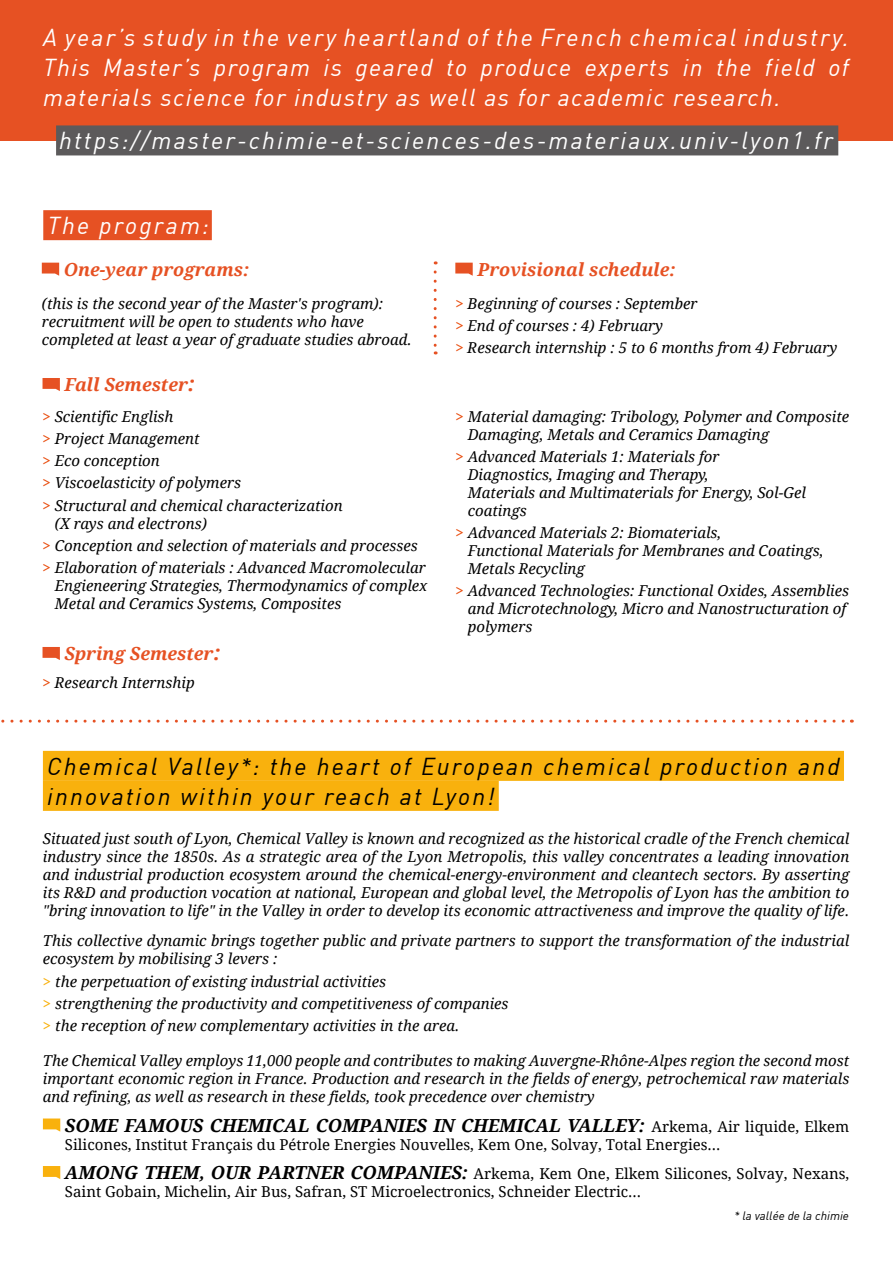
<style>
.page{position:relative;width:893px;height:1263px;background:#fff}
.page>*{position:absolute;margin:0;border:0;box-sizing:border-box;transform-origin:0 0}
.t1{font:italic 24px/30px "DIN";letter-spacing:.085em;color:#fff;text-align:justify}
.t2{font:italic 24px/30px "DIN";letter-spacing:.09em;color:#000}
.t3{font:italic 700 18px "Droid Serif";color:#000}
.t4{font:italic 700 18px "Droid Serif";color:#e65123}
.t5{font:italic 15px/18px "Droid Serif";color:#000}
.t6{font:15px/29.5px "Droid Serif";color:#000}
.t7{font:italic 12px "DIN";color:#000}
.s1{font-size:21px}
.s2{font-weight:700;font-style:normal;color:#e94e0f}
.s3{font-weight:700;font-style:normal;color:#f9b10d}
.s4{font-weight:400;font-style:normal;font-size:15px}
.s5{font-weight:700;font-style:italic;font-size:18px}
</style>
<div class="page">
<div style="left:0;top:0;width:893px;height:140px;background:#e65123"></div>
<svg style="left:43px;top:378px;width:17px;height:13px"></svg>
<svg style="left:43px;top:647px;width:17px;height:13px"></svg>
<svg style="left:455px;top:263px;width:18px;height:13px"></svg>
<svg style="left:42px;top:263px;width:17px;height:13px"></svg>
<svg style="left:434px;top:272px;width:3px;height:82px"></svg>
<div style="left:43px;top:210px;width:169px;height:30px;background:#e65123"></div>
<svg style="left:1px;top:720px;width:851px;height:3px"></svg>
<div style="left:56px;top:125px;width:782px;height:30px;background:#5c5a5b"></div>
<svg style="left:43px;top:1118px;width:17px;height:13px"></svg>
<svg style="left:43px;top:1166px;width:17px;height:13px"></svg>
<div style="left:43px;top:751px;width:801px;height:30px;background:#f9b10d"></div>
<div style="left:43px;top:781px;width:456px;height:30px;background:#f9b10d"></div>
<h1 class="t1" style="left:43px;top:22px;width:807px">A year’s study in the very heartland of the French chemical industry.<br>This Master’s program is geared to produce experts in the field of materials science for industry as well as for academic research.</h1>
<h1 class="t1" style="left:59px;top:125px;width:775px">https://master-chimie-et-sciences-des-materiaux.univ-lyon1.fr</h1>
<h1 class="t1" style="left:48px;top:210px;width:163px">The program:</h1>
<p class="t4" style="left:64px;top:259px;width:187px">One-year programs:</p>
<p class="t5" style="left:42px;top:294px;width:371px">(this is the second year of the Master's program): recruitment will be open to students who have completed at least a year of graduate studies abroad.</p>
<p class="t4" style="left:65px;top:374px;width:132px">Fall Semester<span class="s1">:</span></p>
<p class="t5" style="left:43px;top:405px;width:302px;line-height:22.2px"><span class="s2">&gt;</span> Scientific English<br><span class="s2">&gt;</span> Project Management<br><span class="s2">&gt;</span> Eco conception<br><span class="s2">&gt;</span> Viscoelasticity of polymers<br><span class="s2">&gt;</span> Structural and chemical characterization</p>
<p class="t5" style="left:43px;top:512px;width:385px;line-height:22.2px;text-indent:12px">(X rays and electrons)<br><span class="s2">&gt;</span> Conception and selection of materials and processes <span class="s2">&gt;</span> Elaboration of materials : Advanced Macromolecular</p>
<p class="t5" style="left:55px;top:577px;width:374px">Engieneering Strategies, Thermodynamics of complex<br>Metal and Ceramics Systems, Composites</p>
<p class="t4" style="left:65px;top:643px;width:158px">Spring Semester<span class="s1">:</span></p>
<p class="t5" style="left:43px;top:674px;width:154px"><span class="s2">&gt;</span> Research Internship</p>
<p class="t4" style="left:477px;top:259px;width:200px">Provisional schedule:</p>
<p class="t5" style="left:455px;top:292px;width:383px;line-height:22.2px"><span class="s2">&gt;</span> Beginning of courses : September<br><span class="s2">&gt;</span> End of courses : 4) February<br><span class="s2">&gt;</span> Research internship : 5 to 6 months from 4) February</p>
<p class="t5" style="left:468px;top:407px;width:383px;text-indent:-12px"><span class="s2">&gt;</span> Material damaging: Tribology, Polymer and Composite<br>Damaging, Metals and Ceramics Damaging</p>
<p class="t5" style="left:468px;top:448px;width:340px;text-indent:-12px"><span class="s2">&gt;</span> Advanced Materials 1: Materials for Diagnostics, Imaging and Therapy,<br>Materials and Multimaterials for Energy, Sol-Gel coatings</p>
<p class="t5" style="left:468px;top:524px;width:357px;text-indent:-12px"><span class="s2">&gt;</span> Advanced Materials 2: Biomaterials,<br>Functional Materials for Membranes and Coatings,<br>Metals Recycling</p>
<p class="t5" style="left:468px;top:582px;width:383px;text-indent:-12px"><span class="s2">&gt;</span> Advanced Technologies: Functional Oxides, Assemblies and Microtechnology, Micro and Nanostructuration of polymers</p>
<h1 class="t2" style="left:47px;top:750px;width:794px">Chemical Valley*: the heart of European chemical production and innovation within your reach at Lyon!</h1>
<p class="t5" style="left:43px;top:829px;width:808px;text-align:justify">Situated just south of Lyon, Chemical Valley is known and recognized as the historical cradle of the French chemical industry since the 1850s. As a strategic area of the Lyon Metropolis, this valley concentrates a leading innovation and industrial production ecosystem around the chemical-energy-environment and cleantech sectors. By asserting its R&amp;D and production vocation at national, European and global level, the Metropolis of Lyon has the ambition to "bring innovation to life" in the Valley in order to develop its economic attractiveness and improve the quality of life.</p>
<p class="t5" style="left:43px;top:932px;width:808px">This collective dynamic brings together public and private partners to support the transformation of the industrial ecosystem by mobilising 3 levers :</p>
<p class="t5" style="left:43px;top:970px;width:467px;line-height:22.2px"><span class="s3">&gt;</span> the perpetuation of existing industrial activities<br><span class="s3">&gt;</span> strengthening the productivity and competitiveness of companies <span class="s3">&gt;</span> the reception of new complementary activities in the area.</p>
<p class="t5" style="left:43px;top:1052px;width:808px;text-align:justify">The Chemical Valley employs 11,000 people and contributes to making Auvergne-Rhône-Alpes region the second most important economic region in France. Production and research in the fields of energy, petrochemical raw materials and refining, as well as research in these fields, took precedence over chemistry</p>
<p class="t3" style="left:65px;top:1115px;width:786px">SOME FAMOUS CHEMICAL COMPANIES IN CHEMICAL VALLEY: <span class="s4">Arkema, Air liquide, Elkem</span></p>
<p class="t6" style="left:65px;top:1130px;width:786px">Silicones, Institut Français du Pétrole Energies Nouvelles, Kem One, Solvay, Total Energies...<br><span class="s5">AMONG THEM, OUR PARTNER COMPANIES:</span> Arkema, Kem One, Elkem Silicones, Solvay, Nexans,</p>
<p class="t6" style="left:65px;top:1177px;width:578px">Saint Gobain, Michelin, Air Bus, Safran, ST Microelectronics, Schneider Electric...</p>
<p class="t7" style="left:734px;top:1209px;width:116px">* la vallée de la chimie</p>
</div>
